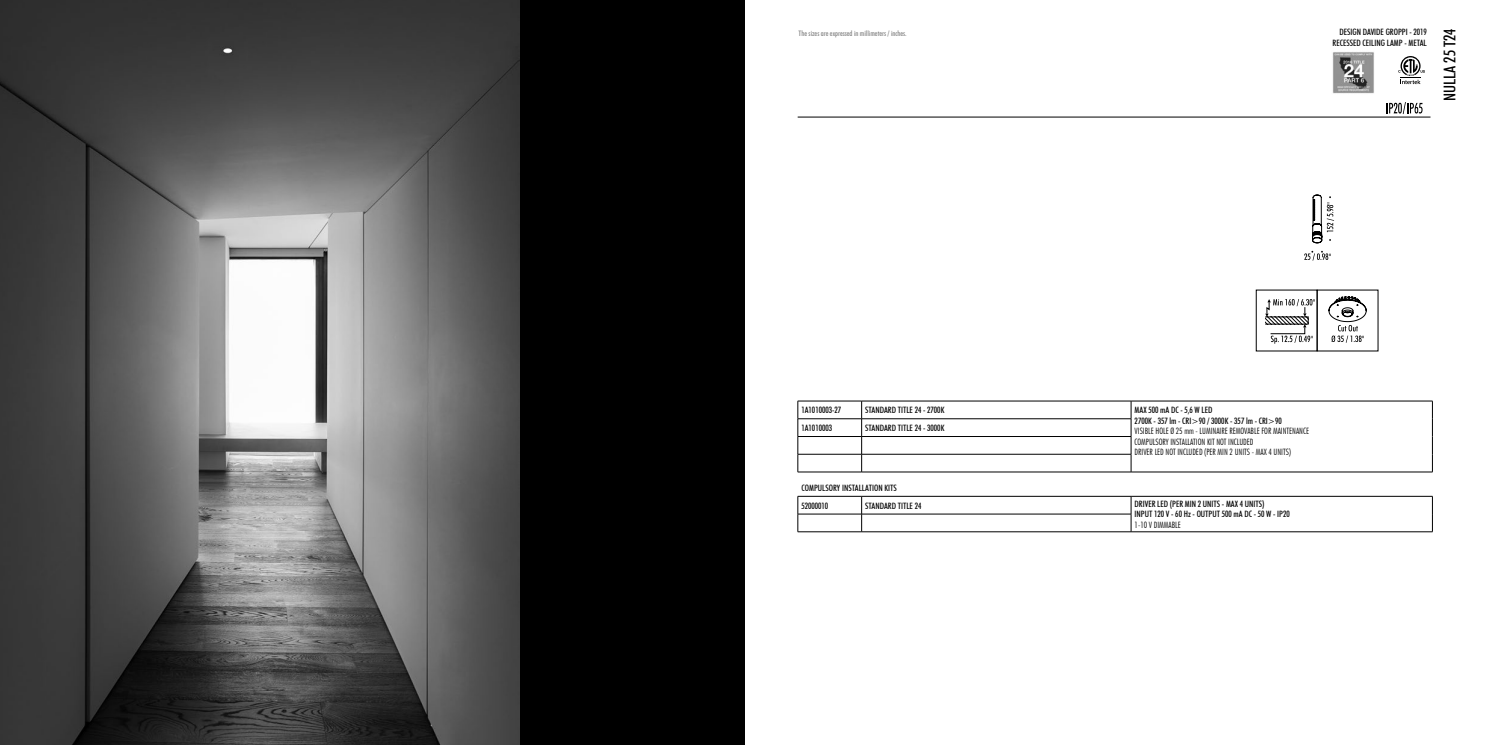
<style>
.page{position:relative;width:1489px;height:745px;background:#fff}
.page>*{position:absolute;margin:0;border:0;box-sizing:border-box;transform-origin:0 0}
.t1{font:500 condensed 16.25px "Futura BT";color:#000}
.t2{font:500 condensed 8.75px/10.5px "Futura BT";color:#000}
.t3{font:300 condensed 8.75px/10.5px "Futura BT";color:#000}
.t4{font:500 condensed 7.5px "Futura BT";color:#808080}
</style>
<div class="page">
<div style="left:0;top:0;width:744px;height:744px;background:#000"></div>
<hr style="left:797px;top:117px;width:633px;height:1px;background:#000">
<img style="left:0;top:0;width:519px;height:744px">
<svg style="left:1265px;top:299px;width:50px;height:44px"></svg>
<svg style="left:1304px;top:251px;width:27px;height:9px"></svg>
<svg style="left:1312px;top:195px;width:21px;height:48px"></svg>
<svg style="left:1328px;top:296px;width:38px;height:46px"></svg>
<hr style="left:797px;top:400px;width:64px;height:1px;background:#000">
<hr style="left:861px;top:400px;width:269px;height:1px;background:#000">
<hr style="left:797px;top:418px;width:64px;height:1px;background:#000">
<hr style="left:861px;top:418px;width:270px;height:1px;background:#000">
<hr style="left:797px;top:436px;width:64px;height:1px;background:#000">
<hr style="left:861px;top:436px;width:270px;height:1px;background:#000">
<hr style="left:797px;top:453px;width:64px;height:1px;background:#000">
<hr style="left:861px;top:453px;width:270px;height:1px;background:#000">
<hr style="left:797px;top:471px;width:64px;height:1px;background:#000">
<hr style="left:861px;top:471px;width:269px;height:1px;background:#000">
<hr style="left:1130px;top:400px;width:302px;height:1px;background:#000">
<hr style="left:1130px;top:471px;width:302px;height:1px;background:#000">
<svg style="left:797px;top:401px;width:1px;height:70px"></svg>
<svg style="left:861px;top:401px;width:1px;height:70px"></svg>
<svg style="left:1130px;top:401px;width:1px;height:70px"></svg>
<svg style="left:1431px;top:401px;width:1px;height:70px"></svg>
<svg style="left:1130px;top:497px;width:1px;height:34px"></svg>
<hr style="left:797px;top:496px;width:64px;height:1px;background:#000">
<hr style="left:861px;top:496px;width:269px;height:1px;background:#000">
<hr style="left:797px;top:513px;width:64px;height:1px;background:#000">
<svg style="left:797px;top:496px;width:1px;height:35px"></svg>
<hr style="left:861px;top:513px;width:270px;height:1px;background:#000">
<svg style="left:861px;top:496px;width:1px;height:35px"></svg>
<hr style="left:797px;top:531px;width:64px;height:1px;background:#000">
<hr style="left:861px;top:531px;width:269px;height:1px;background:#000">
<hr style="left:1130px;top:496px;width:302px;height:1px;background:#000">
<svg style="left:1431px;top:496px;width:1px;height:35px"></svg>
<hr style="left:1130px;top:531px;width:302px;height:1px;background:#000">
<svg style="left:1398px;top:56px;width:26px;height:28px"></svg>
<img style="left:1332px;top:52px;width:42px;height:42px">
<svg style="left:1386px;top:102px;width:36px;height:12px"></svg>
<p class="t4" style="left:798px;top:28px;width:110px">The sizes are expressed in millimeters / inches.</p>
<p class="t2" style="left:1332px;top:27px;width:96px;text-align:right">DESIGN DAVIDE GROPPI - 2019<br>RECESSED CEILING LAMP - METAL</p>
<h1 class="t1" style="left:1439px;top:101px;width:74px;rotate:-90deg">NULLA 25 T24</h1>
<p class="t2" style="left:801px;top:404px;width:41px">1A1010003-27</p>
<p class="t2" style="left:865px;top:404px;width:81px">STANDARD TITLE 24 - 2700K</p>
<p class="t2" style="left:1134px;top:404px;width:149px">MAX 500 mA DC - 5,6 W LED<br>2700K - 357 lm - CRI&gt;90 / 3000K - 357 lm - CRI&gt;90</p>
<p class="t3" style="left:1134px;top:425px;width:176px">VISIBLE HOLE Ø 25 mm - LUMINAIRE REMOVABLE FOR MAINTENANCE<br>COMPULSORY INSTALLATION KIT NOT INCLUDED<br>DRIVER LED NOT INCLUDED (PER MIN 2 UNITS - MAX 4 UNITS)</p>
<p class="t2" style="left:801px;top:422px;width:32px">1A1010003</p>
<p class="t2" style="left:865px;top:422px;width:81px">STANDARD TITLE 24 - 3000K</p>
<p class="t2" style="left:801px;top:479px;width:97px;line-height:17.4px">COMPULSORY INSTALLATION KITS<br>52000010</p>
<p class="t2" style="left:865px;top:499px;width:58px">STANDARD TITLE 24</p>
<p class="t2" style="left:1134px;top:498px;width:157px">DRIVER LED (PER MIN 2 UNITS - MAX 4 UNITS)<br>INPUT 120 V - 60 Hz - OUTPUT 500 mA DC - 50 W - IP20</p>
<p class="t3" style="left:1134px;top:519px;width:48px">1-10 V DIMMABLE</p>
</div>
